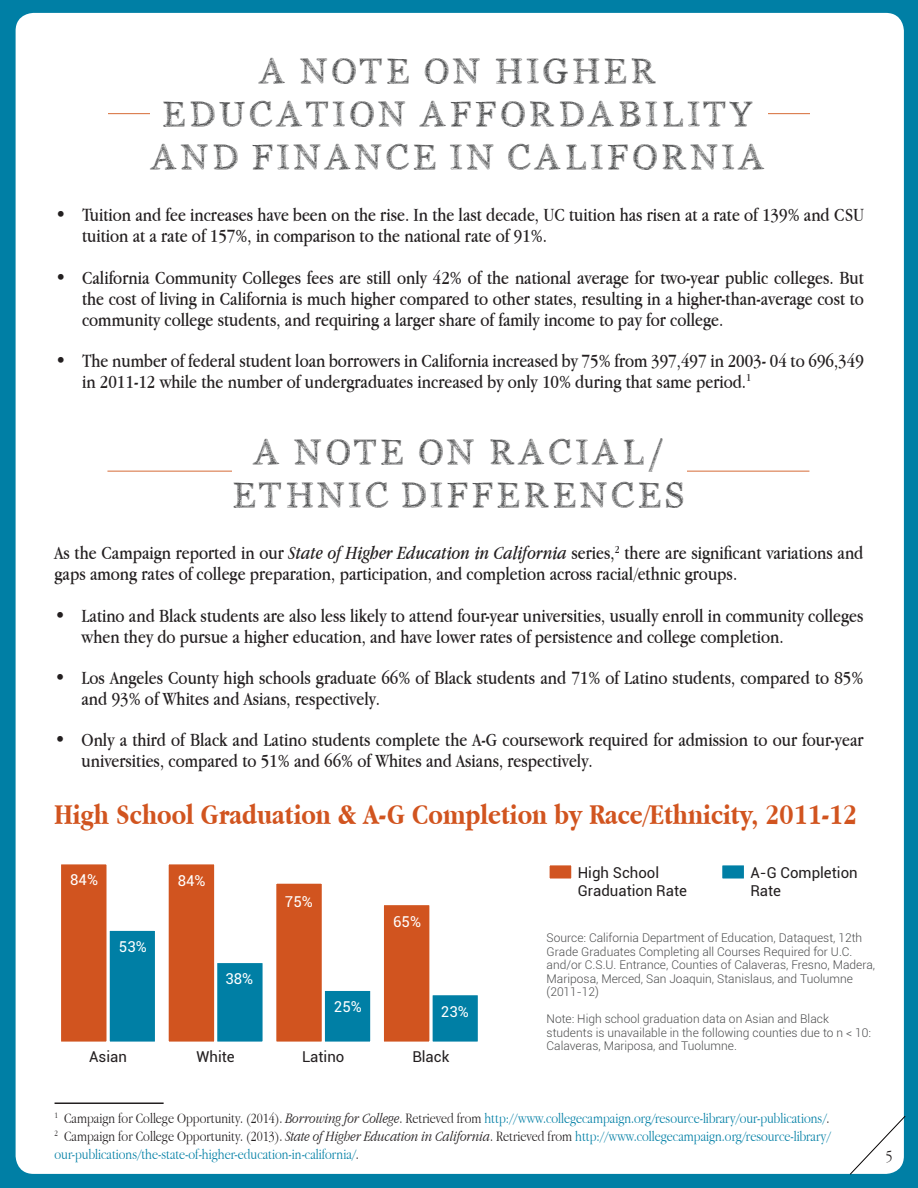
<style>
.page{position:relative;width:918px;height:1188px;background:#007fa5}
.page>*{position:absolute;margin:0;border:0;box-sizing:border-box;transform-origin:0 0}
.t1{font:36px/43.2px "PW Serif Scratch";color:#4b4c4d;text-align:center}
.t2{font:700 30px "Apple Garamond";color:#d1541f}
.t3{font:19.5px/21px "Apple Garamond";color:#231f20}
.t4{font:300 16.5px "Apple Garamond";color:#231f20}
.t5{font:300 15px/18px "Apple Garamond";color:#007fa5}
.t6{font:15px/18px "Roboto";color:#231f20}
.t7{font:15px "Roboto";color:#fff}
.t8{font:300 12px/13.5px "Roboto";color:#4b4c4d}
.s1{font-style:italic}
.s2{color:#231f20}
.s3{font-style:italic;color:#231f20}
</style>
<div class="page">
<div style="left:16px;top:13px;width:888px;height:1161px;background:#fff;border-radius:18px"></div>
<hr style="left:108px;top:113px;width:702px;height:1px;background:#d66b37">
<div style="left:150px;top:54px;width:618px;height:115px;background:#fff"></div>
<hr style="left:107px;top:471px;width:702px;height:1px;background:#d66b37">
<div style="left:232px;top:435px;width:455px;height:72px;background:#fff"></div>
<hr style="left:55px;top:1102px;width:109px;height:2px;background:#231f20">
<svg style="left:849px;top:1115px;width:57px;height:60px"></svg>
<div style="left:547px;top:862px;width:27px;height:20px;background:#d15421;border:3px solid #fff"></div>
<div style="left:719px;top:862px;width:28px;height:20px;background:#007fa5;border:3px solid #fff"></div>
<div style="left:108px;top:929px;width:48px;height:114px;background:#007fa5"></div>
<div style="left:107px;top:928px;width:51px;height:117px;border:3px solid #fff"></div>
<div style="left:216px;top:962px;width:48px;height:81px;background:#007fa5"></div>
<div style="left:214px;top:960px;width:52px;height:85px;border:3px solid #fff"></div>
<div style="left:323px;top:989px;width:49px;height:54px;background:#007fa5"></div>
<div style="left:322px;top:988px;width:51px;height:57px;border:3px solid #fff"></div>
<div style="left:431px;top:994px;width:48px;height:49px;background:#007fa5"></div>
<div style="left:429px;top:992px;width:52px;height:53px;border:3px solid #fff"></div>
<div style="left:60px;top:863px;width:48px;height:180px;background:#d1541f"></div>
<div style="left:58px;top:861px;width:52px;height:184px;border:3px solid #fff"></div>
<div style="left:167px;top:863px;width:49px;height:180px;background:#d1541f"></div>
<div style="left:166px;top:861px;width:51px;height:184px;border:3px solid #fff"></div>
<div style="left:275px;top:882px;width:48px;height:161px;background:#d1541f"></div>
<div style="left:273px;top:881px;width:52px;height:164px;border:3px solid #fff"></div>
<div style="left:382px;top:904px;width:49px;height:139px;background:#d1541f"></div>
<div style="left:381px;top:902px;width:51px;height:143px;border:3px solid #fff"></div>
<p class="t1" style="left:150px;top:51px;width:619px">A NOTE ON HIGHER<br>EDUCATION AFFORDABILITY<br>AND FINANCE IN CALIFORNIA</p>
<p class="t3" style="left:82px;top:204px;width:784px;text-indent:-27px">• Tuition and fee increases have been on the rise. In the last decade, UC tuition has risen at a rate of 139% and CSU tuition at a rate of 157%, in comparison to the national rate of 91%.</p>
<p class="t3" style="left:82px;top:266px;width:783px;text-align:justify;text-indent:-27px">• California Community Colleges fees are still only 42% of the national average for two-year public colleges. But the cost of living in California is much higher compared to other states, resulting in a higher-than-average cost to community college students, and requiring a larger share of family income to pay for college.</p>
<p class="t3" style="left:82px;top:350px;width:783px;text-indent:-27px">• The number of federal student loan borrowers in California increased by 75% from 397,497 in 2003- 04 to 696,349 in 2011-12 while the number of undergraduates increased by only 10% during that same period.<sup>1</sup></p>
<p class="t1" style="left:253px;top:431px;width:415px">A NOTE ON RACIAL/</p>
<p class="t1" style="left:232px;top:475px;width:456px">ETHNIC DIFFERENCES</p>
<p class="t3" style="left:55px;top:542px;width:810px">As the Campaign reported in our <span class="s1">State of Higher Education in California</span> series,<sup>2</sup> there are significant variations and gaps among rates of college preparation, participation, and completion across racial/ethnic groups.</p>
<p class="t3" style="left:82px;top:605px;width:784px;text-indent:-27px">• Latino and Black students are also less likely to attend four-year universities, usually enroll in community colleges when they do pursue a higher education, and have lower rates of persistence and college completion.</p>
<p class="t3" style="left:82px;top:667px;width:783px;text-indent:-27px">• Los Angeles County high schools graduate 66% of Black students and 71% of Latino students, compared to 85% and 93% of Whites and Asians, respectively.</p>
<p class="t3" style="left:82px;top:729px;width:783px;text-indent:-27px">• Only a third of Black and Latino students complete the A-G coursework required for admission to our four-year universities, compared to 51% and 66% of Whites and Asians, respectively.</p>
<p class="t2" style="left:54px;top:798px;width:805px">High School Graduation &amp; A-G Completion by Race/Ethnicity, 2011-12</p>
<p class="t6" style="left:578px;top:863px;width:111px">High School<br>Graduation Rate</p>
<p class="t6" style="left:750px;top:863px;width:109px">A-G Completion<br>Rate</p>
<p class="t8" style="left:547px;top:931px;width:330px">Source: California Department of Education, Dataquest, 12th Grade Graduates Completing all Courses Required for U.C. and/or C.S.U. Entrance, Counties of Calaveras, Fresno, Madera, Mariposa, Merced, San Joaquin, Stanislaus, and Tuolumne (2011-12)</p>
<p class="t8" style="left:547px;top:1012px;width:326px">Note: High school graduation data on Asian and Black students is unavailable in the following counties due to n &lt; 10:<br>Calaveras, Mariposa, and Tuolumne.</p>
<p class="t6" style="left:89px;top:1047px;width:39px">Asian</p>
<p class="t6" style="left:197px;top:1047px;width:40px">White</p>
<p class="t6" style="left:302px;top:1047px;width:44px">Latino</p>
<p class="t6" style="left:412px;top:1047px;width:39px">Black</p>
<p class="t7" style="left:70px;top:869px;width:29px">84%</p>
<p class="t7" style="left:178px;top:870px;width:29px">84%</p>
<p class="t7" style="left:285px;top:892px;width:29px">75%</p>
<p class="t7" style="left:393px;top:912px;width:29px">65%</p>
<p class="t7" style="left:119px;top:936px;width:29px">53%</p>
<p class="t7" style="left:225px;top:968px;width:29px">38%</p>
<p class="t7" style="left:334px;top:996px;width:29px">25%</p>
<p class="t7" style="left:441px;top:1002px;width:29px">23%</p>
<p class="t5" style="left:55px;top:1109px;width:777px"><sup>1</sup> <span class="s2">Campaign for College Opportunity. (2014).</span> <span class="s3">Borrowing for College</span><span class="s2">. Retrieved from</span> http://www.collegecampaign.org/resource-library/our-publications/<span class="s2">.</span></p>
<p class="t5" style="left:55px;top:1127px;width:777px"><sup>2</sup> <span class="s2">Campaign for College Opportunity. (2013).</span> <span class="s3">State of Higher Education in California</span><span class="s2">. Retrieved from</span> http://www.collegecampaign.org/resource-library/ our-publications/the-state-of-higher-education-in-california/<span class="s2">.</span></p>
<p class="t4" style="left:886px;top:1146px;width:8px">5</p>
</div>
